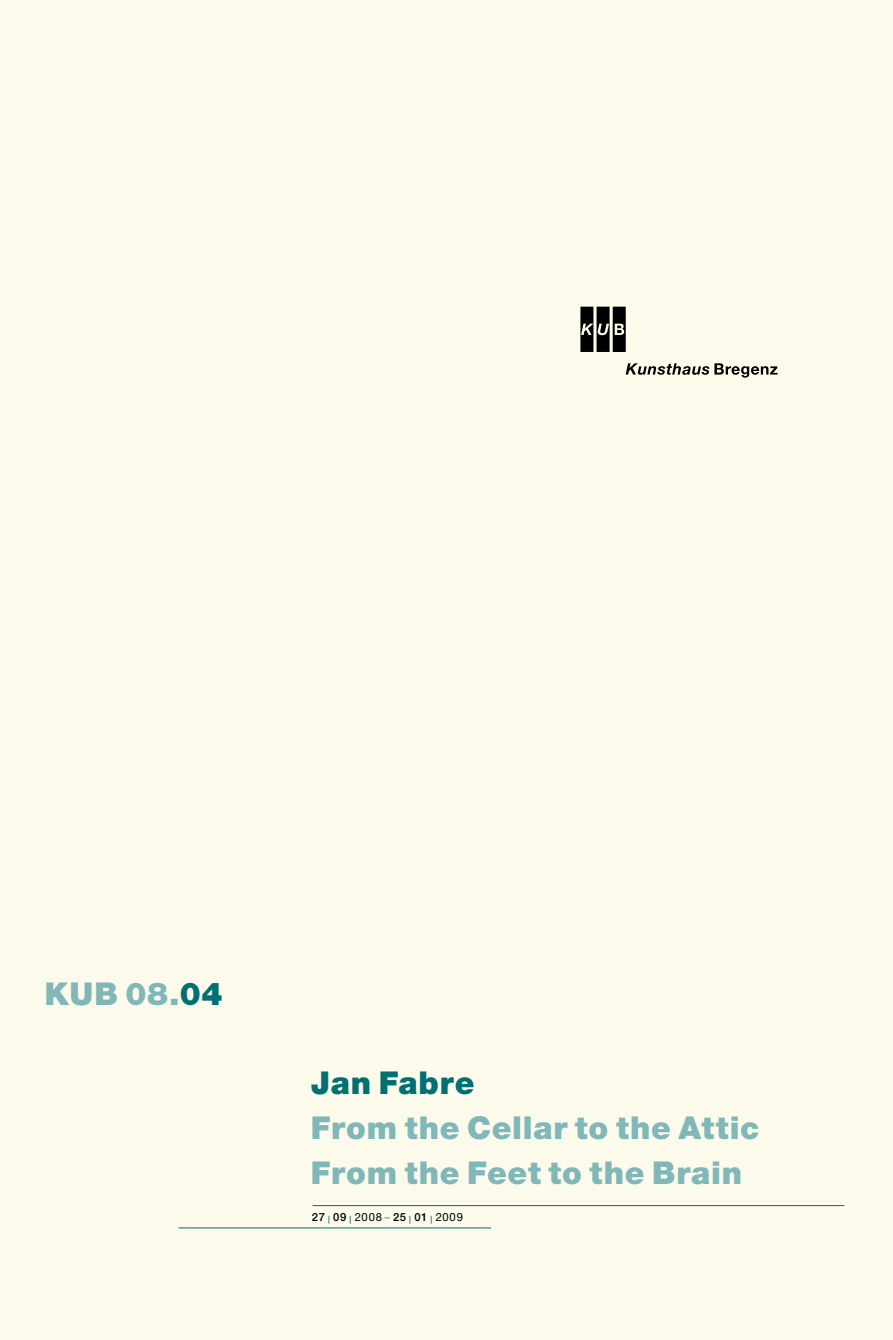
<style>
.page{position:relative;width:893px;height:1340px;background:#fff}
.page>*{position:absolute;margin:0;border:0;box-sizing:border-box;transform-origin:0 0}
.t1{font:900 31.5px/44.6px "Helvetica Neue";letter-spacing:.02em;color:#80b7b9}
.t2{font:900 31.5px "Helvetica Neue";letter-spacing:.025em;color:#007073}
.t3{font:500 11.25px "Helvetica Neue";letter-spacing:.05em;color:#000}
.s1{color:#007073}
.s2{font-weight:400;font-size:7.88px;color:#007073}
.s3{font-weight:400}
.s4{font-weight:300;color:#007073}
</style>
<div class="page">
<div style="left:0;top:0;width:893px;height:1339px;background:#fcfaea"></div>
<hr style="left:313px;top:1205px;width:531px;height:1px;background:#007073">
<hr style="left:179px;top:1227px;width:312px;height:1px;background:#007073">
<svg style="left:626px;top:363px;width:151px;height:14px"></svg>
<svg style="left:580px;top:307px;width:46px;height:45px;background:#3e3d39"></svg>
<p class="t1" style="left:45px;top:971px;width:179px">KUB 08.<span class="s1">04</span></p>
<p class="t2" style="left:311px;top:1064px;width:165px">Jan Fabre</p>
<p class="t1" style="left:311px;top:1105px;width:450px">From the Cellar to the Attic<br>From the Feet to the Brain</p>
<p class="t3" style="left:312px;top:1210px;width:153px">27 <span class="s2">|</span> 09 <span class="s2">|</span> <span class="s3">2008</span> <span class="s4">–</span> 25 <span class="s2">|</span> 01 <span class="s2">|</span> <span class="s3">2009</span></p>
</div>
